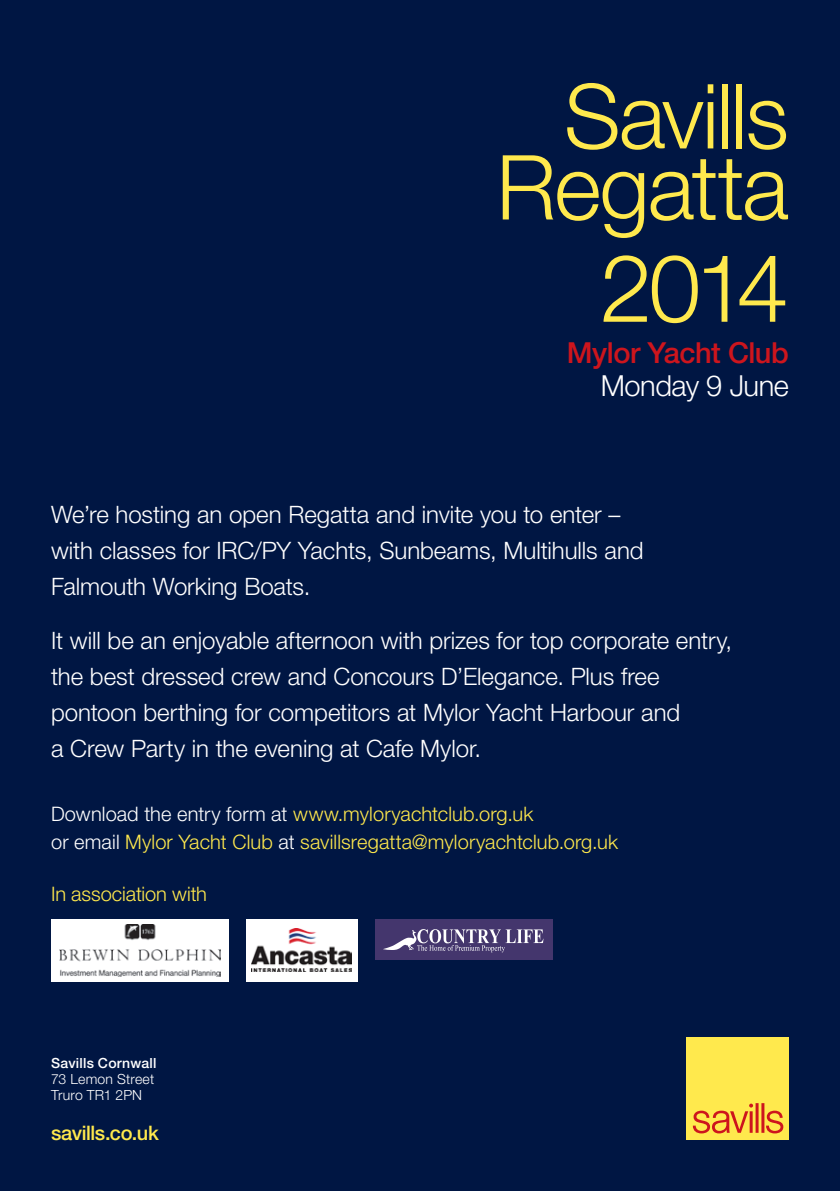
<style>
.page{position:relative;width:840px;height:1191px;background:#fff}
.page>*{position:absolute;margin:0;border:0;box-sizing:border-box;transform-origin:0 0}
.t1{font:300 94px "Helvetica Neue LT Std";color:#ffe94d}
.t2{font:300 89.8px/71px "Helvetica Neue LT Std";letter-spacing:-.025em;color:#ffe94d;text-align:right}
.t3{font:500 29px "Helvetica Neue LT Std";letter-spacing:-.015em;color:#cd151d}
.t4{font:300 29px "Helvetica Neue LT Std";letter-spacing:-.015em;color:#fff}
.t5{font:300 24px/36px "Helvetica Neue LT Std";color:#fff}
.t6{font:300 20px/28px "Helvetica Neue LT Std";letter-spacing:.005em;color:#ffe94d}
.t7{font:500 20px "Helvetica Neue LT Std";letter-spacing:-.02em;color:#ffe94d}
.t8{font:300 14px/16px "Helvetica Neue LT Std";letter-spacing:.01em;color:#fff}
.t9{font:500 14px "Helvetica Neue LT Std";letter-spacing:.02em;color:#fff}
.s1{color:#fff}
</style>
<div class="page">
<div style="left:0;top:0;width:839px;height:1191px;background:#001643"></div>
<div style="left:686px;top:1037px;width:102px;height:103px;background:#ffe94d"></div>
<svg style="left:692px;top:1103px;width:90px;height:30px"></svg>
<div style="left:51px;top:919px;width:178px;height:62px;background:#fff"></div>
<img style="left:59px;top:924px;width:161px;height:52px">
<svg style="left:375px;top:919px;width:177px;height:40px;background:#5c4f7f"></svg>
<div style="left:246px;top:919px;width:111px;height:62px;background:#fff"></div>
<img style="left:252px;top:929px;width:100px;height:42px">
<h2 class="t2" style="left:496px;top:79px;width:294px">Savills<br>Regatta</h2>
<h1 class="t1" style="left:599px;top:231px;width:190px">2014</h1>
<p class="t3" style="left:566px;top:335px;width:223px">Mylor Yacht Club</p>
<p class="t4" style="left:600px;top:368px;width:189px">Monday 9 June</p>
<p class="t5" style="left:51px;top:496px;width:593px">We’re hosting an open Regatta and invite you to enter – with classes for IRC/PY Yachts, Sunbeams, Multihulls and<br>Falmouth Working Boats.</p>
<p class="t5" style="left:51px;top:622px;width:682px">It will be an enjoyable afternoon with prizes for top corporate entry, the best dressed crew and Concours D’Elegance. Plus free pontoon berthing for competitors at Mylor Yacht Harbour and<br>a Crew Party in the evening at Cafe Mylor.</p>
<p class="t6" style="left:51px;top:799px;width:568px"><span class="s1">Download the entry form at</span> www.myloryachtclub.org.uk<br><span class="s1">or email</span> Mylor Yacht Club <span class="s1">at</span> savillsregatta@myloryachtclub.org.uk</p>
<p class="t6" style="left:51px;top:879px;width:157px">In association with</p>
<p class="t9" style="left:51px;top:1054px;width:107px">Savills Cornwall</p>
<p class="t8" style="left:51px;top:1070px;width:105px">73 Lemon Street<br>Truro TR1 2PN</p>
<p class="t7" style="left:51px;top:1120px;width:109px">savills.co.uk</p>
</div>
